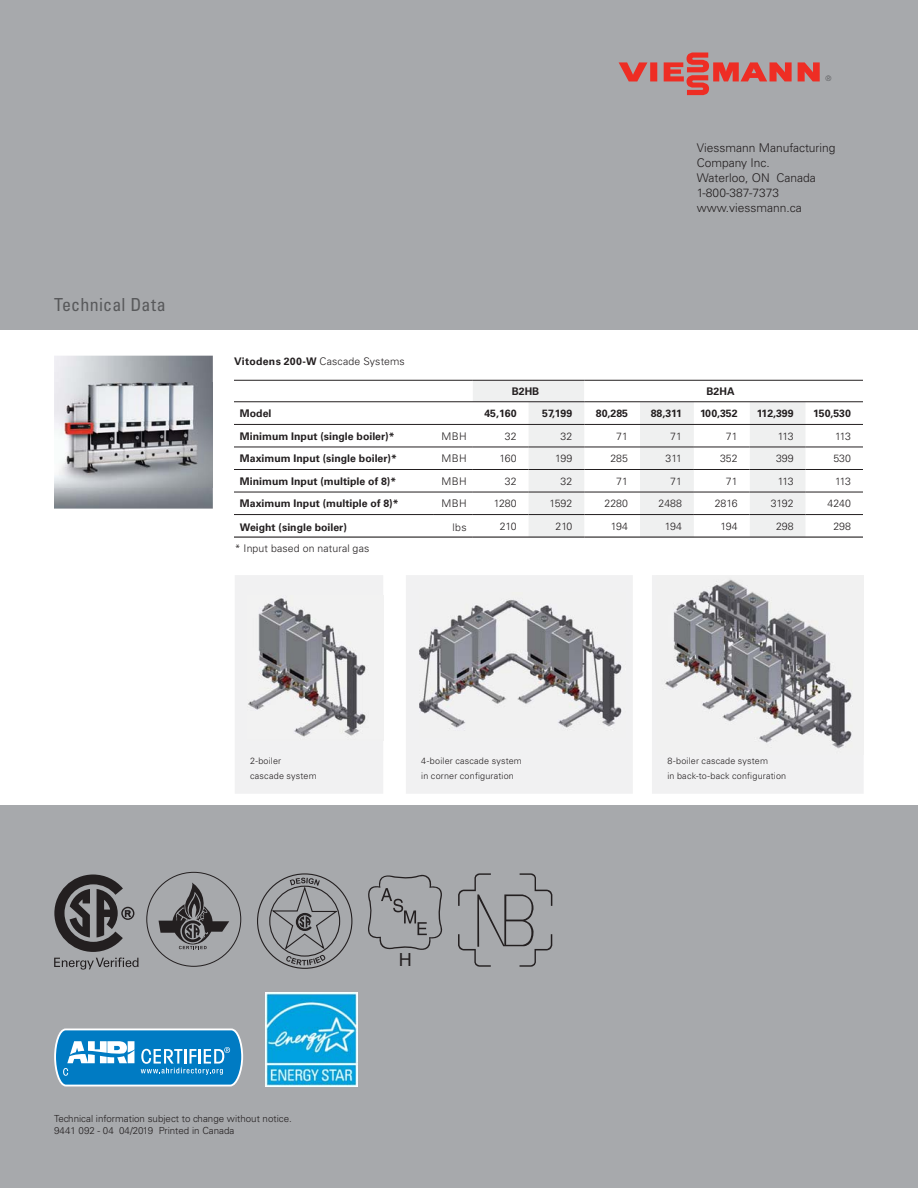
<style>
.page{position:relative;width:918px;height:1188px;background:#fff}
.page>*{position:absolute;margin:0;border:0;box-sizing:border-box;transform-origin:0 0}
.t1{font:condensed 18px "Univers LT Std";letter-spacing:.01em;color:#58595b}
.t2{font:18px "Arial";color:#231f20}
.t3{font:300 12px/15px "Univers LT Std";color:#231f20}
.t4{font:700 10.5px "Univers LT Std";color:#231f20}
.t5{font:300 10.5px "Univers LT Std";color:#231f20}
.t6{font:300 9.75px/12px "Univers LT Std";color:#231f20}
.t7{font:300 9px/15px "Univers LT Std";letter-spacing:.02em;color:#231f20}
.t8{font:300 7.5px "Univers LT";color:#58595b}
.s1{font-weight:700}
</style>
<div class="page">
<div style="left:0;top:0;width:918px;height:330px;background:#a7a9ac"></div>
<div style="left:0;top:805px;width:918px;height:383px;background:#a7a9ac"></div>
<img style="left:266px;top:993px;width:91px;height:93px">
<svg style="left:54px;top:1029px;width:189px;height:57px;background:#3a98cf"></svg>
<svg style="left:159px;top:882px;width:70px;height:67px"></svg>
<svg style="left:270px;top:878px;width:70px;height:87px"></svg>
<svg style="left:54px;top:875px;width:80px;height:77px"></svg>
<svg style="left:54px;top:958px;width:85px;height:12px"></svg>
<svg style="left:368px;top:875px;width:74px;height:75px"></svg>
<svg style="left:458px;top:873px;width:94px;height:94px"></svg>
<img style="left:54px;top:356px;width:159px;height:153px">
<img style="left:54px;top:383px;width:159px;height:105px">
<svg style="left:235px;top:575px;width:148px;height:219px"></svg>
<div style="left:406px;top:575px;width:227px;height:219px;background:#f1f1f2"></div>
<img style="left:419px;top:592px;width:206px;height:145px">
<div style="left:652px;top:575px;width:211px;height:219px;background:#f1f1f2"></div>
<img style="left:657px;top:575px;width:207px;height:180px">
<svg style="left:433px;top:401px;width:40px;height:136px"></svg>
<svg style="left:473px;top:381px;width:390px;height:156px"></svg>
<div style="left:529px;top:403px;width:55px;height:134px;background:#eff0f0"></div>
<hr style="left:234px;top:514px;width:199px;height:1px;background:#231f20">
<hr style="left:234px;top:380px;width:239px;height:1px;background:#231f20">
<hr style="left:433px;top:514px;width:40px;height:1px;background:#231f20">
<hr style="left:584px;top:514px;width:110px;height:1px;background:#231f20">
<hr style="left:234px;top:447px;width:239px;height:1px;background:#231f20">
<hr style="left:584px;top:447px;width:110px;height:1px;background:#231f20">
<hr style="left:234px;top:469px;width:239px;height:1px;background:#231f20">
<hr style="left:584px;top:469px;width:110px;height:1px;background:#231f20">
<hr style="left:234px;top:492px;width:239px;height:1px;background:#231f20">
<hr style="left:584px;top:492px;width:110px;height:1px;background:#231f20">
<hr style="left:234px;top:537px;width:239px;height:1px;background:#231f20">
<hr style="left:694px;top:447px;width:56px;height:1px;background:#231f20">
<hr style="left:694px;top:469px;width:56px;height:1px;background:#231f20">
<hr style="left:694px;top:492px;width:56px;height:1px;background:#231f20">
<hr style="left:694px;top:514px;width:56px;height:1px;background:#231f20">
<hr style="left:473px;top:447px;width:56px;height:1px;background:#231f20">
<hr style="left:750px;top:447px;width:56px;height:1px;background:#231f20">
<hr style="left:473px;top:469px;width:56px;height:1px;background:#231f20">
<hr style="left:750px;top:469px;width:56px;height:1px;background:#231f20">
<hr style="left:473px;top:492px;width:56px;height:1px;background:#231f20">
<hr style="left:750px;top:492px;width:56px;height:1px;background:#231f20">
<hr style="left:473px;top:514px;width:56px;height:1px;background:#231f20">
<hr style="left:750px;top:514px;width:56px;height:1px;background:#231f20">
<hr style="left:529px;top:447px;width:55px;height:1px;background:#231f20">
<hr style="left:806px;top:447px;width:57px;height:1px;background:#231f20">
<hr style="left:529px;top:469px;width:55px;height:1px;background:#231f20">
<hr style="left:806px;top:469px;width:57px;height:1px;background:#231f20">
<hr style="left:529px;top:492px;width:55px;height:1px;background:#231f20">
<hr style="left:806px;top:492px;width:57px;height:1px;background:#231f20">
<hr style="left:529px;top:514px;width:55px;height:1px;background:#231f20">
<hr style="left:806px;top:514px;width:57px;height:1px;background:#231f20">
<hr style="left:473px;top:537px;width:111px;height:1px;background:#231f20">
<hr style="left:584px;top:537px;width:279px;height:1px;background:#231f20">
<hr style="left:473px;top:380px;width:111px;height:1px;background:#231f20">
<hr style="left:584px;top:380px;width:279px;height:1px;background:#231f20">
<hr style="left:234px;top:402px;width:350px;height:1px;background:#231f20">
<hr style="left:584px;top:402px;width:279px;height:1px;background:#231f20">
<hr style="left:234px;top:424px;width:350px;height:1px;background:#231f20">
<hr style="left:584px;top:424px;width:279px;height:1px;background:#231f20">
<svg style="left:619px;top:53px;width:201px;height:42px"></svg>
<p class="t8" style="left:826px;top:73px;width:7px">®</p>
<h1 class="t1" style="left:54px;top:297px;width:113px">Technical Data</h1>
<p class="t5" style="left:234px;top:357px;width:172px"><span class="s1">Vitodens 200-W</span> Cascade Systems</p>
<p class="t3" style="left:697px;top:141px;width:140px">Viessmann Manufacturing<br>Company Inc.<br>Waterloo, ON Canada<br>1-800-387-7373 www.viessmann.ca</p>
<p class="t4" style="left:512px;top:387px;width:29px">B2HB</p>
<p class="t4" style="left:707px;top:387px;width:30px">B2HA</p>
<p class="t4" style="left:240px;top:409px;width:33px">Model</p>
<p class="t4" style="left:484px;top:409px;width:34px">45,160</p>
<p class="t4" style="left:542px;top:409px;width:32px">57,199</p>
<p class="t4" style="left:596px;top:409px;width:34px">80,285</p>
<p class="t4" style="left:651px;top:409px;width:33px">88,311</p>
<p class="t4" style="left:700px;top:409px;width:39px">100,352</p>
<p class="t4" style="left:757px;top:409px;width:38px">112,399</p>
<p class="t4" style="left:813px;top:409px;width:39px">150,530</p>
<p class="t4" style="left:240px;top:431px;width:156px">Minimum Input (single boiler)*</p>
<p class="t5" style="left:441px;top:431px;width:27px">MBH</p>
<p class="t5" style="left:505px;top:431px;width:13px">32</p>
<p class="t5" style="left:561px;top:431px;width:13px">32</p>
<p class="t5" style="left:616px;top:431px;width:13px">71</p>
<p class="t5" style="left:670px;top:431px;width:13px">71</p>
<p class="t5" style="left:726px;top:431px;width:13px">71</p>
<p class="t5" style="left:778px;top:431px;width:17px">113</p>
<p class="t5" style="left:835px;top:431px;width:17px">113</p>
<p class="t4" style="left:240px;top:454px;width:158px">Maximum Input (single boiler)*</p>
<p class="t5" style="left:441px;top:454px;width:27px">MBH</p>
<p class="t5" style="left:500px;top:454px;width:18px">160</p>
<p class="t5" style="left:555px;top:454px;width:18px">199</p>
<p class="t5" style="left:610px;top:454px;width:19px">285</p>
<p class="t5" style="left:666px;top:454px;width:18px">311</p>
<p class="t5" style="left:720px;top:454px;width:19px">352</p>
<p class="t5" style="left:776px;top:454px;width:19px">399</p>
<p class="t5" style="left:833px;top:454px;width:19px">530</p>
<p class="t4" style="left:240px;top:476px;width:158px">Minimum Input (multiple of 8)*</p>
<p class="t5" style="left:441px;top:476px;width:27px">MBH</p>
<p class="t5" style="left:505px;top:476px;width:13px">32</p>
<p class="t5" style="left:561px;top:476px;width:13px">32</p>
<p class="t5" style="left:616px;top:476px;width:13px">71</p>
<p class="t5" style="left:670px;top:476px;width:13px">71</p>
<p class="t5" style="left:726px;top:476px;width:13px">71</p>
<p class="t5" style="left:778px;top:476px;width:17px">113</p>
<p class="t5" style="left:835px;top:476px;width:17px">113</p>
<p class="t4" style="left:240px;top:499px;width:160px">Maximum Input (multiple of 8)*</p>
<p class="t5" style="left:441px;top:499px;width:27px">MBH</p>
<p class="t5" style="left:494px;top:499px;width:24px">1280</p>
<p class="t5" style="left:549px;top:499px;width:24px">1592</p>
<p class="t5" style="left:605px;top:499px;width:25px">2280</p>
<p class="t5" style="left:659px;top:499px;width:25px">2488</p>
<p class="t5" style="left:715px;top:499px;width:24px">2816</p>
<p class="t5" style="left:771px;top:499px;width:24px">3192</p>
<p class="t5" style="left:828px;top:499px;width:25px">4240</p>
<p class="t4" style="left:240px;top:523px;width:108px">Weight (single boiler)</p>
<p class="t5" style="left:453px;top:523px;width:16px">lbs</p>
<p class="t5" style="left:500px;top:521px;width:18px">210</p>
<p class="t5" style="left:556px;top:521px;width:18px">210</p>
<p class="t5" style="left:611px;top:521px;width:18px">194</p>
<p class="t5" style="left:665px;top:521px;width:18px">194</p>
<p class="t5" style="left:721px;top:521px;width:18px">194</p>
<p class="t5" style="left:776px;top:521px;width:19px">298</p>
<p class="t5" style="left:833px;top:521px;width:19px">298</p>
<p class="t5" style="left:235px;top:543px;width:136px">* Input based on natural gas</p>
<p class="t7" style="left:250px;top:754px;width:68px">2-boiler cascade system</p>
<p class="t7" style="left:421px;top:754px;width:102px">4-boiler cascade system in corner configuration</p>
<p class="t7" style="left:667px;top:754px;width:120px">8-boiler cascade system<br>in back-to-back configuration</p>
<h1 class="t2" style="left:399px;top:950px;width:15px">H</h1>
<p class="t6" style="left:54px;top:1113px;width:239px">Technical information subject to change without notice.<br>9441 092 - 04 04/2019 Printed in Canada</p>
</div>
